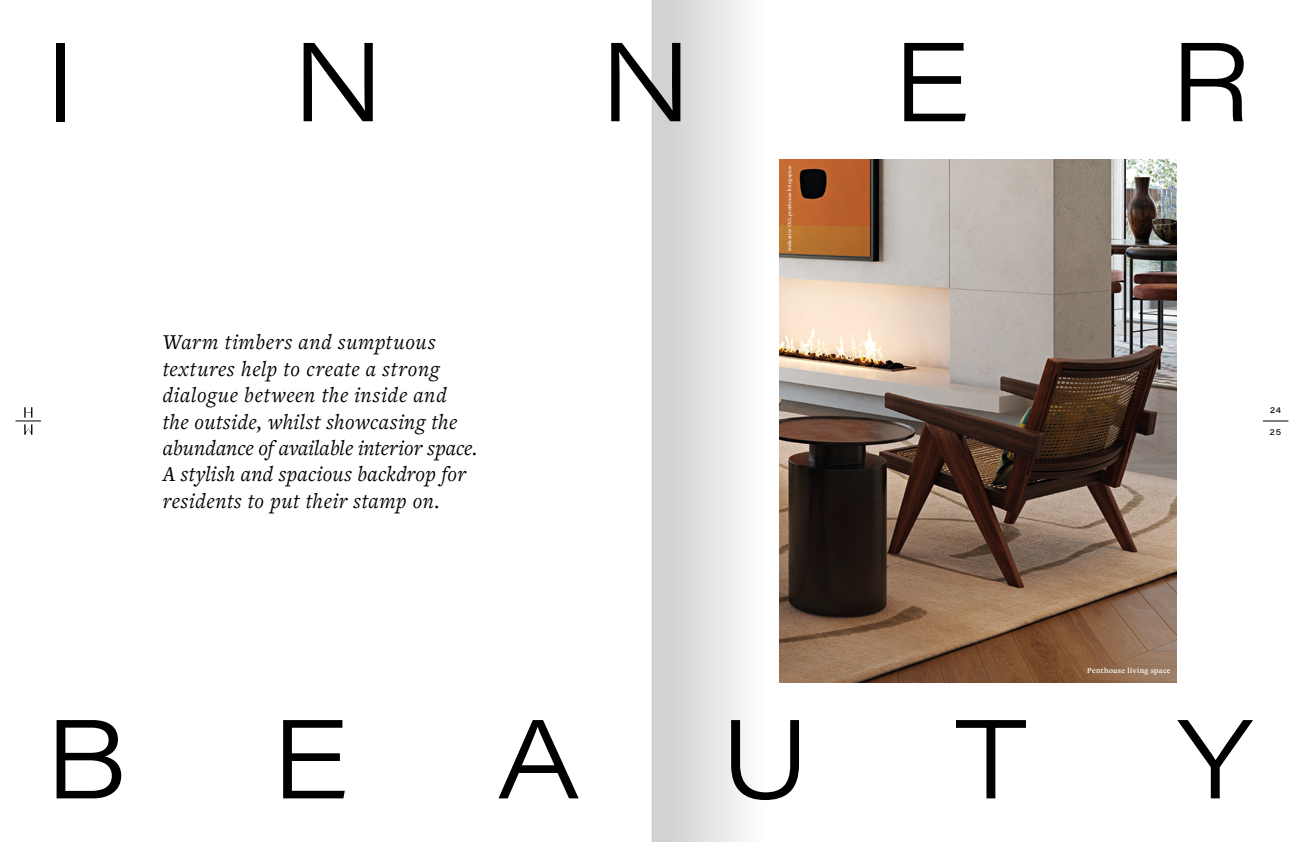
<style>
.page{position:relative;width:1304px;height:842px;background:#fff}
.page>*{position:absolute;margin:0;border:0;box-sizing:border-box;transform-origin:0 0}
.t1{font:110px "Acumin Variable Concept";color:#000}
.t2{font:italic 22px/26.4px "Freight Text Pro";letter-spacing:.02em;color:#000}
.t3{font:600 8px "Freight Text Pro";letter-spacing:.04em;color:#fff}
.t4{font:8px "Acumin Variable Concept";color:#000}
.t5{font:600 5px "Freight Text Pro";letter-spacing:.02em;color:#fff}
</style>
<div class="page">
<img style="left:789px;top:159px;width:387px;height:523px">
<svg style="left:653px;top:0;width:136px;height:842px"></svg>
<hr style="left:652px;top:0;width:1px;height:842px;background:#c6c6c6">
<svg style="left:16px;top:407px;width:25px;height:28px"></svg>
<svg style="left:1263px;top:421px;width:25px;height:1px"></svg>
<h1 class="t1" style="left:45px;top:7px;width:33px">I</h1>
<h1 class="t1" style="left:292px;top:7px;width:93px">N</h1>
<h1 class="t1" style="left:600px;top:7px;width:93px">N</h1>
<h1 class="t1" style="left:893px;top:7px;width:79px">E</h1>
<h1 class="t1" style="left:1170px;top:7px;width:83px">R</h1>
<p class="t5" style="left:786px;top:251px;width:87px;rotate:-90deg">Indicative CGI, penthouse living space</p>
<p class="t2" style="left:163px;top:328px;width:316px">Warm timbers and sumptuous textures help to create a strong dialogue between the inside and the outside, whilst showcasing the abundance of available interior space.<br>A stylish and spacious backdrop for residents to put their stamp on.</p>
<p class="t4" style="left:1270px;top:405px;width:13px">24</p>
<p class="t4" style="left:1270px;top:426px;width:13px">25</p>
<p class="t3" style="left:1087px;top:665px;width:85px">Penthouse living space</p>
<h1 class="t1" style="left:45px;top:684px;width:83px">B</h1>
<h1 class="t1" style="left:272px;top:684px;width:79px">E</h1>
<h1 class="t1" style="left:497px;top:684px;width:85px">A</h1>
<h1 class="t1" style="left:721px;top:684px;width:91px">U</h1>
<h1 class="t1" style="left:955px;top:684px;width:74px">T</h1>
<h1 class="t1" style="left:1179px;top:684px;width:74px">Y</h1>
</div>
